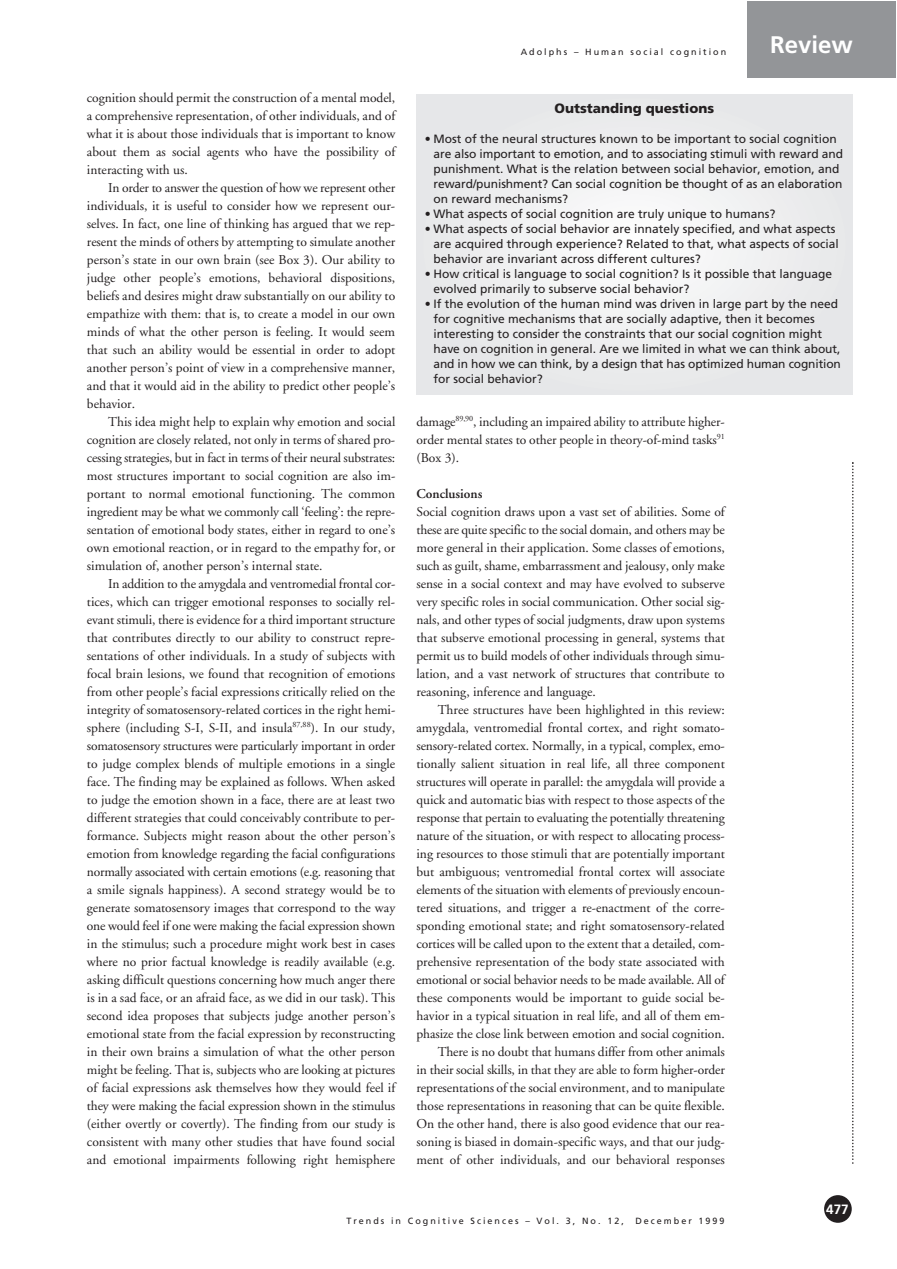
<style>
.page{position:relative;width:897px;height:1269px;background:#fff}
.page>*{position:absolute;margin:0;border:0;box-sizing:border-box;transform-origin:0 0}
.t1{font:700 24px "Frutiger";color:#fff}
.t2{font:13.5px/18px "Adobe Garamond";color:#231f20;text-align:justify}
.t3{font:900 13.5px "Frutiger";color:#231f20}
.t4{font:600 13.5px "Adobe Garamond";color:#231f20}
.t5{font:700 13.5px "Frutiger";color:#fff}
.t6{font:12px/15px "Frutiger";color:#231f20}
.t7{font:9px "Frutiger";letter-spacing:.22em;color:#231f20}
</style>
<div class="page">
<svg style="left:852px;top:462px;width:2px;height:702px"></svg>
<div style="left:824px;top:1195px;width:28px;height:28px;background:#231f20;border-radius:50%"></div>
<div style="left:747px;top:2px;width:149px;height:75px;background:#939598"></div>
<div style="left:416px;top:94px;width:436px;height:301px;background:#e6e7e9"></div>
<div style="left:423px;top:98px;width:423px;height:293px;background:#e8e9ea;border-radius:50%"></div>
<div style="left:464px;top:126px;width:341px;height:237px;background:#ececee;border-radius:50%"></div>
<div style="left:496px;top:149px;width:277px;height:191px;background:#f0f0f1;border-radius:50%"></div>
<div style="left:529px;top:171px;width:211px;height:147px;background:#f3f4f4;border-radius:50%"></div>
<div style="left:561px;top:194px;width:147px;height:101px;background:#f7f7f8;border-radius:50%"></div>
<div style="left:594px;top:216px;width:81px;height:57px;background:#fbfbfb;border-radius:50%"></div>
<div style="left:626px;top:239px;width:16px;height:11px;background:#fff;border-radius:50%"></div>
<p class="t2" style="left:87px;top:90px;width:310px">cognition should permit the construction of a mental model, a comprehensive representation, of other individuals, and of what it is about those individuals that is important to know about them as social agents who have the possibility of interacting with us.</p>
<p class="t2" style="left:87px;top:180px;width:310px;text-indent:21px">In order to answer the question of how we represent other individuals, it is useful to consider how we represent our&shy;selves. In fact, one line of thinking has argued that we rep&shy;resent the minds of others by attempting to simulate another person’s state in our own brain (see Box 3). Our ability to judge other people’s emotions, behavioral dispositions, beliefs and desires might draw substantially on our ability to empathize with them: that is, to create a model in our own minds of what the other person is feeling. It would seem that such an ability would be essential in order to adopt another person’s point of view in a comprehensive manner, and that it would aid in the ability to predict other people’s behavior.</p>
<p class="t2" style="left:87px;top:414px;width:310px;text-indent:21px">This idea might help to explain why emotion and social cognition are closely related, not only in terms of shared pro&shy;cessing strategies, but in fact in terms of their neural substrates: most structures important to social cognition are also im&shy;portant to normal emotional functioning. The common ingredient may be what we commonly call ‘feeling’: the repre&shy;sentation of emotional body states, either in regard to one’s own emotional reaction, or in regard to the empathy for, or simulation of, another person’s internal state.</p>
<p class="t2" style="left:87px;top:576px;width:310px;text-indent:21px">In addition to the amygdala and ventromedial frontal cor&shy;tices, which can trigger emotional responses to socially rel&shy;evant stimuli, there is evidence for a third important structure that contributes directly to our ability to construct repre&shy;sentations of other individuals. In a study of subjects with focal brain lesions, we found that recognition of emotions from other people’s facial expressions critically relied on the integrity of somatosensory-related cortices in the right hemi&shy;sphere (including S-I, S-II, and insula<sup>87,88</sup>). In our study, somatosensory structures were particularly important in order to judge complex blends of multiple emotions in a single face. The finding may be explained as follows. When asked to judge the emotion shown in a face, there are at least two different strategies that could conceivably contribute to per&shy;formance. Subjects might reason about the other person’s emotion from knowledge regarding the facial configurations normally associated with certain emotions (e.g. reasoning that a smile signals happiness). A second strategy would be to generate somatosensory images that correspond to the way one would feel if one were making the facial expression shown in the stimulus; such a procedure might work best in cases where no prior factual knowledge is readily available (e.g. asking difficult questions concerning how much anger there is in a sad face, or an afraid face, as we did in our task). This second idea proposes that subjects judge another person’s emotional state from the facial expression by reconstructing in their own brains a simulation of what the other person might be feeling. That is, subjects who are looking at pictures of facial expressions ask themselves how they would feel if they were making the facial expression shown in the stimulus (either overtly or covertly). The finding from our study is consistent with many other studies that have found social and emotional impairments following right hemisphere</p>
<p class="t7" style="left:521px;top:48px;width:207px">Adolphs – Human social cognition</p>
<h1 class="t1" style="left:770px;top:35px;width:84px">Review</h1>
<p class="t3" style="left:555px;top:103px;width:161px">Outstanding questions</p>
<p class="t6" style="left:433px;top:132px;width:411px;text-indent:-9px">• Most of the neural structures known to be important to social cognition are also important to emotion, and to associating stimuli with reward and punishment. What is the relation between social behavior, emotion, and reward/punishment? Can social cognition be thought of as an elaboration on reward mechanisms?</p>
<p class="t6" style="left:425px;top:207px;width:352px">• What aspects of social cognition are truly unique to humans?</p>
<p class="t6" style="left:433px;top:222px;width:407px;text-indent:-9px">• What aspects of social behavior are innately specified, and what aspects are acquired through experience? Related to that, what aspects of social behavior are invariant across different cultures?</p>
<p class="t6" style="left:433px;top:267px;width:400px;text-indent:-9px">• How critical is language to social cognition? Is it possible that language evolved primarily to subserve social behavior?</p>
<p class="t6" style="left:433px;top:297px;width:409px;text-indent:-9px">• If the evolution of the human mind was driven in large part by the need for cognitive mechanisms that are socially adaptive, then it becomes interesting to consider the constraints that our social cognition might have on cognition in general. Are we limited in what we can think about, and in how we can think, by a design that has optimized human cognition for social behavior?</p>
<p class="t2" style="left:416px;top:414px;width:310px">damage<sup>89,90</sup>, including an impaired ability to attribute higher&shy;order mental states to other people in theory-of-mind tasks<sup>91 </sup>(Box 3).</p>
<p class="t4" style="left:416px;top:488px;width:67px">Conclusions</p>
<p class="t2" style="left:416px;top:504px;width:310px">Social cognition draws upon a vast set of abilities. Some of these are quite specific to the social domain, and others may be more general in their application. Some classes of emotions, such as guilt, shame, embarrassment and jealousy, only make sense in a social context and may have evolved to subserve very specific roles in social communication. Other social sig&shy;nals, and other types of social judgments, draw upon systems that subserve emotional processing in general, systems that permit us to build models of other individuals through simu&shy;lation, and a vast network of structures that contribute to reasoning, inference and language.</p>
<p class="t2" style="left:416px;top:702px;width:310px;text-align:right">Three structures have been highlighted in this review: amygdala, ventromedial frontal cortex, and right somato&shy;sensory-related cortex. Normally, in a typical, complex, emo&shy;tionally salient situation in real life, all three component structures will operate in parallel: the amygdala will provide a quick and automatic bias with respect to those aspects of the response that pertain to evaluating the potentially threatening nature of the situation, or with respect to allocating process&shy;ing resources to those stimuli that are potentially important but ambiguous; ventromedial frontal cortex will associate elements of the situation with elements of previously encoun&shy;tered situations, and trigger a re-enactment of the corre&shy;sponding emotional state; and right somatosensory-related cortices will be called upon to the extent that a detailed, com&shy;prehensive representation of the body state associated with emotional or social behavior needs to be made available. All of these components would be important to guide social be&shy;havior in a typical situation in real life, and all of them em&shy;phasize the close link between emotion and social cognition.<br>There is no doubt that humans differ from other animals<br>in their social skills, in that they are able to form higher-order representations of the social environment, and to manipulate those representations in reasoning that can be quite flexible.<br>On the other hand, there is also good evidence that our rea&shy;soning is biased in domain-specific ways, and that our judg&shy;ment of other individuals, and our behavioral responses</p>
<p class="t5" style="left:826px;top:1204px;width:24px">477</p>
<p class="t7" style="left:346px;top:1217px;width:279px">Trends in Cognitive Sciences – Vol. 3, No. 12,</p>
<p class="t7" style="left:635px;top:1217px;width:91px">December 1999</p>
</div>
